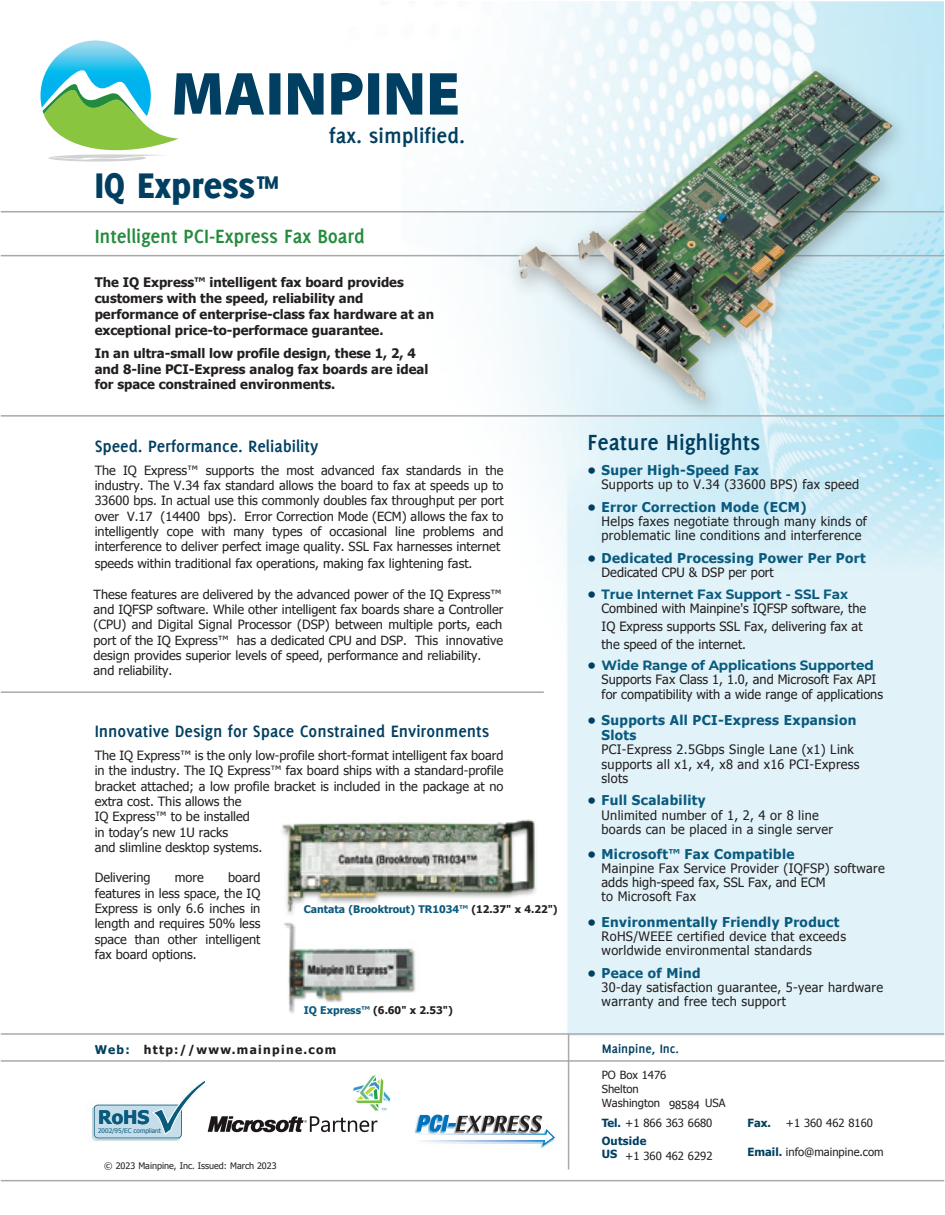
<style>
.page{position:relative;width:945px;height:1215px;background:#fff}
.page>*{position:absolute;margin:0;border:0;box-sizing:border-box;transform-origin:0 0}
.t1{font:800 39px "Delicious";color:#003f61}
.t2{font:700 24px "Delicious";color:#003f61}
.t3{font:700 22.95px "Delicious";color:#003f61}
.t4{font:700 21px "Delicious";letter-spacing:-.005em;color:#238b3c}
.t5{font:700 18.75px "Tahoma";color:#0a5a7e}
.t6{font:700 18px "Delicious";color:#003f61}
.t7{font:700 13.5px/15px "Tahoma";letter-spacing:.025em;color:#0a5a7e}
.t8{font:700 13.5px "Montserrat";letter-spacing:-.005em;color:#0a5a7e}
.t9{font:700 13.5px "Delicious";color:#003f61}
.t10{font:700 13.2px/15.8px "Tahoma";color:#231f20}
.t11{font:13.05px/14.2px "Tahoma";letter-spacing:.025em;color:#231f20}
.t12{font:13.05px/18px "Tahoma";letter-spacing:.005em;color:#231f20}
.t13{font:12.75px/15.3px "Tahoma";color:#231f20;text-align:justify}
.t14{font:700 12px "Tahoma";letter-spacing:.11em;color:#231f20}
.t15{font:11.25px/14.2px "Tahoma";color:#231f20}
.t16{font:700 11.25px "Tahoma";color:#003f61}
.t17{font:700 10.5px "Tahoma";color:#0a5a7e}
.t18{font:700 10.5px "Tahoma";color:#231f20}
.t19{font:9px "Tahoma";color:#231f20}
.t20{font:6.45px "Tahoma";color:#0a5a7e}
.s1{font-size:31.5px}
.s2{color:#231f20}
.s3{color:#0a5a7e}
.s4{color:#003f61}
.s5{font-family:"Tahoma";color:#003f61}
.s6{font-weight:700;color:#003f61}
</style>
<div class="page">
<img style="left:77px;top:1px;width:867px;height:1146px">
<img style="left:270px;top:815px;width:275px;height:213px">
<img style="left:202px;top:1070px;width:195px;height:74px">
<div style="left:95px;top:1105px;width:86px;height:33px;background:#c6deea;border-radius:3px"></div>
<svg style="left:152px;top:1079px;width:55px;height:57px"></svg>
<svg style="left:407px;top:1115px;width:148px;height:31px"></svg>
<hr style="left:1px;top:1060px;width:943px;height:2px;background:#a8a9ad">
<hr style="left:1px;top:211px;width:943px;height:1px;background:#a8a9ad">
<hr style="left:1px;top:1033px;width:943px;height:2px;background:#a8a9ad">
<hr style="left:1px;top:691px;width:543px;height:2px;background:#a8a9ad">
<hr style="left:1px;top:255px;width:943px;height:1px;background:#a8a9ad">
<hr style="left:1px;top:415px;width:943px;height:2px;background:#a8a9ad">
<hr style="left:1px;top:1180px;width:943px;height:1px;background:#a8a9ad">
<hr style="left:568px;top:1034px;width:1px;height:135px;background:#a8a9ad">
<img style="left:499px;top:54px;width:419px;height:377px">
<img style="left:506px;top:65px;width:399px;height:353px">
<svg style="left:41px;top:40px;width:417px;height:122px"></svg>
<h3 class="t3" style="left:329px;top:123px;width:137px">fax. simplified.</h3>
<h1 class="t1" style="left:95px;top:163px;width:187px">IQ Express<span class="s1">™</span></h1>
<h3 class="t4" style="left:95px;top:224px;width:272px">Intelligent PCI-Express Fax Board</h3>
<p class="t10" style="left:95px;top:274px;width:341px">The IQ Express™ intelligent fax board provides customers with the speed, reliability and performance of enterprise-class fax hardware at an exceptional price-to-performace guarantee.</p>
<p class="t10" style="left:95px;top:344px;width:335px">In an ultra-small low profile design, these 1, 2, 4 and 8-line PCI-Express analog fax boards are ideal for space constrained environments.</p>
<h3 class="t6" style="left:95px;top:436px;width:225px">Speed. Performance. Reliability</h3>
<p class="t13" style="left:95px;top:462px;width:410px">The IQ Express™ supports the most advanced fax standards in the industry. The V.34 fax standard allows the board to fax at speeds up to 33600 bps. In actual use this commonly doubles fax throughput per port over V.17 (14400 bps). Error Correction Mode (ECM) allows the fax to intelligently cope with many types of occasional line problems and interference to deliver perfect image quality. SSL Fax harnesses internet</p>
<p class="t13" style="left:95px;top:555px;width:379px">speeds within traditional fax operations, making fax lightening fast.</p>
<p class="t13" style="left:94px;top:586px;width:411px;text-align:left">These features are delivered by the advanced power of the IQ Express™ and IQFSP software. While other intelligent fax boards share a Controller (CPU) and Digital Signal Processor (DSP) between multiple ports, each port of the IQ Express™ has a dedicated CPU and DSP. This innovative design provides superior levels of speed, performance and reliability. and reliability.</p>
<h3 class="t6" style="left:95px;top:721px;width:396px">Innovative Design for Space Constrained Environments</h3>
<p class="t13" style="left:95px;top:747px;width:410px;text-align:left">The IQ Express™ is the only low-profile short-format intelligent fax board in the industry. The IQ Express™ fax board ships with a standard-profile bracket attached; a low profile bracket is included in the package at no extra cost. This allows the<br>IQ Express™ to be installed<br>in today’s new 1U racks<br>and slimline desktop systems.</p>
<p class="t13" style="left:95px;top:870px;width:57px">Delivering</p>
<p class="t13" style="left:175px;top:870px;width:30px">more</p>
<p class="t13" style="left:95px;top:870px;width:167px;text-indent:133px">board features in less space, the IQ Express is only 6.6 inches in length and requires 50% less space than other intelligent fax board options.</p>
<p class="t17" style="left:304px;top:902px;width:255px">Cantata (Brooktrout) TR1034™ <span class="s2">(12.37" x 4.22")</span></p>
<p class="t18" style="left:304px;top:1002px;width:151px"><span class="s3">IQ Express™</span> (6.60" x 2.53")</p>
<h2 class="t2" style="left:588px;top:428px;width:174px">Feature Highlights</h2>
<p class="t7" style="left:588px;top:462px;width:173px"><span class="s4">•</span> Super High-Speed Fax</p>
<p class="t11" style="left:602px;top:477px;width:259px">Supports up to V.34 (33600 BPS) fax speed</p>
<p class="t7" style="left:588px;top:499px;width:220px"><span class="s4">•</span> Error Correction Mode (ECM)</p>
<p class="t11" style="left:602px;top:514px;width:267px">Helps faxes negotiate through many kinds of problematic line conditions and interference</p>
<p class="t7" style="left:588px;top:550px;width:280px"><span class="s4">•</span> Dedicated Processing Power Per Port</p>
<p class="t12" style="left:602px;top:563px;width:174px">Dedicated CPU &amp; DSP per port</p>
<p class="t8" style="left:588px;top:586px;width:262px"><span class="s5">•</span> True Internet Fax Support - SSL Fax</p>
<p class="t12" style="left:602px;top:599px;width:266px">Combined with Mainpine's IQFSP software, the<br>IQ Express supports SSL Fax, delivering fax at the speed of the internet.</p>
<p class="t8" style="left:588px;top:657px;width:288px"><span class="s5">•</span> Wide Range of Applications Supported</p>
<p class="t12" style="left:602px;top:672px;width:283px;line-height:14.2px">Supports Fax Class 1, 1.0, and Microsoft Fax API for compatibility with a wide range of applications</p>
<p class="t7" style="left:602px;top:712px;width:256px;text-indent:-14px"><span class="s4">•</span> Supports All PCI-Express Expansion<br>Slots</p>
<p class="t11" style="left:602px;top:742px;width:260px">PCI-Express 2.5Gbps Single Lane (x1) Link supports all x1, x4, x8 and x16 PCI-Express slots</p>
<p class="t7" style="left:588px;top:792px;width:120px"><span class="s4">•</span> Full Scalability</p>
<p class="t11" style="left:602px;top:807px;width:233px">Unlimited number of 1, 2, 4 or 8 line boards can be placed in a single server</p>
<p class="t7" style="left:588px;top:845px;width:209px"><span class="s4">•</span> Microsoft™ Fax Compatible</p>
<p class="t11" style="left:602px;top:861px;width:285px">Mainpine Fax Service Provider (IQFSP) software adds high-speed fax, SSL Fax, and ECM<br>to Microsoft Fax</p>
<p class="t7" style="left:588px;top:913px;width:253px"><span class="s4">•</span> Environmentally Friendly Product</p>
<p class="t11" style="left:602px;top:928px;width:246px">RoHS/WEEE certified device that exceeds worldwide environmental standards</p>
<p class="t7" style="left:588px;top:964px;width:115px"><span class="s4">•</span> Peace of Mind</p>
<p class="t11" style="left:602px;top:979px;width:283px">30-day satisfaction guarantee, 5-year hardware warranty and free tech support</p>
<p class="t14" style="left:95px;top:1041px;width:243px"><span class="s4">Web:</span> http://www.mainpine.com</p>
<p class="t9" style="left:602px;top:1041px;width:79px">Mainpine, Inc.</p>
<h3 class="t5" style="left:98px;top:1104px;width:53px">RoHS</h3>
<p class="t20" style="left:98px;top:1126px;width:64px">2002/95/EC compliant</p>
<p class="t19" style="left:104px;top:1160px;width:174px">© 2023 Mainpine, Inc. Issued: March 2023</p>
<p class="t15" style="left:602px;top:1067px;width:125px">PO Box 1476<br>Shelton<br>Washington 98584 USA</p>
<p class="t15" style="left:602px;top:1114px;width:112px;line-height:17.7px"><span class="s6">Tel.</span> +1 866 363 6680<br><span class="s6">Outside</span></p>
<p class="t15" style="left:602px;top:1148px;width:112px"><span class="s6">US</span> +1 360 462 6292</p>
<p class="t16" style="left:748px;top:1115px;width:25px">Fax.</p>
<p class="t15" style="left:786px;top:1116px;width:89px">+1 360 462 8160</p>
<p class="t15" style="left:748px;top:1144px;width:138px"><span class="s6">Email.</span> info@mainpine.com</p>
</div>
